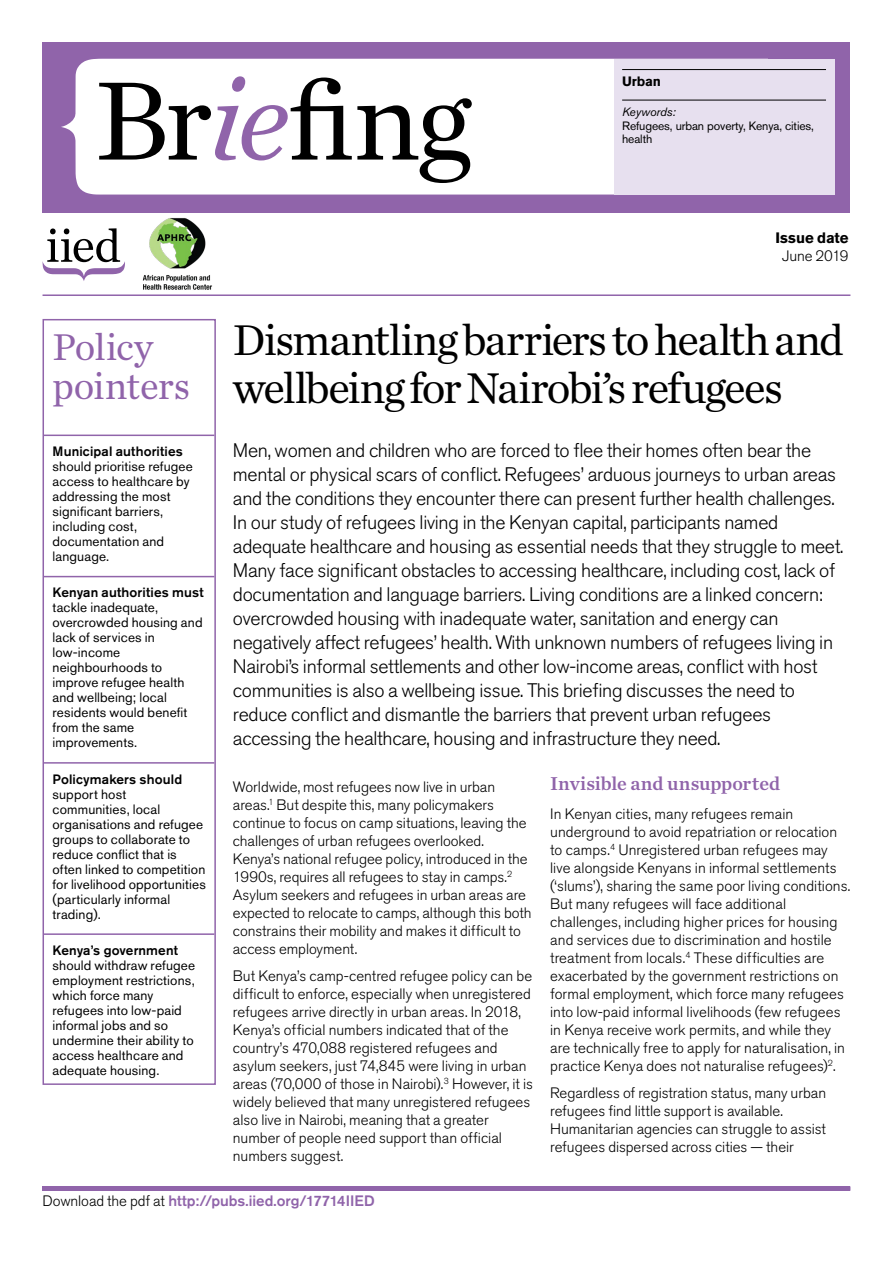
<style>
.page{position:relative;width:893px;height:1263px;background:#fff}
.page>*{position:absolute;margin:0;border:0;box-sizing:border-box;transform-origin:0 0}
.IIED_briefing_Title{font:116.7px "Chronicle Text G1";color:#000}
.IIED_briefing_Title-2{font:45px/48px "Chronicle Text G1";letter-spacing:-.04em;color:#000}
.IIED_briefing_Policy{font:39px/39px "Chronicle Text G1";letter-spacing:-.015em;color:#9064aa}
.IIED_briefing_Summar{font:300 19.5px/24px "Akzidenz Grotesk BE";letter-spacing:-.015em;color:#000}
.IIED_briefing_Subhea{font:19.5px "Chronicle Text G1 Semi";letter-spacing:-.005em;color:#9064aa}
.IIED_briefing_Body_c{font:300 15px/18px "Akzidenz Grotesk BE";color:#000}
.IIED_briefing_Body_c-2{font:500 15px "Akzidenz Grotesk BE";letter-spacing:-.005em;color:#9064aa}
.IIED_briefing_Body_c-3{font:700 15px/18px "Akzidenz Grotesk BE";letter-spacing:-.005em;color:#000;text-align:center}
.IIED_briefing_Policy-2{font:13.5px/15px "Akzidenz Grotesk BE";letter-spacing:.01em;color:#000}
.t1{font:700 13.5px "Akzidenz Grotesk BE";letter-spacing:-.01em;color:#000}
.t2{font:12px/13.5px "Akzidenz Grotesk BE";letter-spacing:-.01em;color:#000}
.s1{font-style:italic;color:#9064aa}
.s2{font-style:italic}
.s3{font-weight:300}
.s4{font-weight:500}
.s5{font-weight:300;color:#000}
</style>
<div class="page">
<div style="left:43px;top:43px;width:807px;height:170px;background:#9064aa"></div>
<div style="left:61px;top:59px;width:553px;height:136px;background:#fff"></div>
<svg style="left:42px;top:228px;width:83px;height:53px"></svg>
<div style="left:614px;top:59px;width:220px;height:136px;background:#e7e0ef"></div>
<hr style="left:622px;top:69px;width:204px;height:1px;background:#000">
<hr style="left:622px;top:100px;width:204px;height:1px;background:#000">
<div style="left:43px;top:1186px;width:807px;height:5px;background:#9064aa"></div>
<hr style="left:44px;top:435px;width:170px;height:1px;background:#9064aa">
<hr style="left:44px;top:576px;width:170px;height:1px;background:#9064aa">
<hr style="left:44px;top:762px;width:170px;height:2px;background:#9064aa">
<hr style="left:44px;top:933px;width:170px;height:2px;background:#9064aa">
<div style="left:43px;top:319px;width:173px;height:766px;border:2px solid #9064aa"></div>
<hr style="left:43px;top:294px;width:807px;height:2px;background:#9064aa">
<img style="left:142px;top:218px;width:70px;height:72px">
<p class="IIED_briefing_Title" style="left:94px;top:32px;width:379px">Br<span class="s1">ie</span>fing</p>
<p class="t1" style="left:622px;top:73px;width:40px">Urban</p>
<p class="t2" style="left:622px;top:105px;width:193px"><span class="s2">Keywords:<br></span>Refugees, urban poverty, Kenya, cities,</p>
<p class="t2" style="left:622px;top:132px;width:32px">health</p>
<p class="IIED_briefing_Body_c-3" style="left:775px;top:229px;width:75px">Issue date<br><span class="s3">June 2019</span></p>
<p class="IIED_briefing_Policy" style="left:53px;top:325px;width:139px">Policy pointers</p>
<p class="IIED_briefing_Policy-2" style="left:53px;top:444px;width:142px"><span class="s4">Municipal authorities </span>should prioritise refugee access to healthcare by addressing the most significant barriers, including cost, documentation and language.</p>
<p class="IIED_briefing_Policy-2" style="left:53px;top:585px;width:153px"><span class="s4">Kenyan authorities must </span>tackle inadequate, overcrowded housing and lack of services in low-income neighbourhoods to improve refugee health and wellbeing; local residents would benefit from the same improvements.</p>
<p class="IIED_briefing_Policy-2" style="left:53px;top:771px;width:155px"><span class="s4">Policymakers should </span>support host communities, local organisations and refugee groups to collaborate to reduce conflict that is often linked to competition for livelihood opportunities (particularly informal trading).</p>
<p class="IIED_briefing_Policy-2" style="left:53px;top:942px;width:144px"><span class="s4">Kenya’s government </span>should withdraw refugee employment restrictions, which force many refugees into low-paid informal jobs and so undermine their ability to access healthcare and adequate housing.</p>
<p class="IIED_briefing_Title-2" style="left:233px;top:313px;width:612px">Dismantling barriers to health and wellbeing for Nairobi’s refugees</p>
<p class="IIED_briefing_Summar" style="left:233px;top:438px;width:612px">Men, women and children who are forced to flee their homes often bear the mental or physical scars of conflict. Refugees’ arduous journeys to urban areas and the conditions they encounter there can present further health challenges.<br>In our study of refugees living in the Kenyan capital, participants named adequate healthcare and housing as essential needs that they struggle to meet.<br>Many face significant obstacles to accessing healthcare, including cost, lack of documentation and language barriers. Living conditions are a linked concern: overcrowded housing with inadequate water, sanitation and energy can negatively affect refugees’ health. With unknown numbers of refugees living in Nairobi’s informal settlements and other low-income areas, conflict with host communities is also a wellbeing issue. This briefing discusses the need to reduce conflict and dismantle the barriers that prevent urban refugees accessing the healthcare, housing and infrastructure they need.</p>
<p class="IIED_briefing_Body_c" style="left:233px;top:778px;width:300px">Worldwide, most refugees now live in urban areas.<sup>1</sup> But despite this, many policymakers continue to focus on camp situations, leaving the challenges of urban refugees overlooked.<br>Kenya’s national refugee policy, introduced in the 1990s, requires all refugees to stay in camps.<sup>2<br></sup>Asylum seekers and refugees in urban areas are expected to relocate to camps, although this both constrains their mobility and makes it difficult to access employment.</p>
<p class="IIED_briefing_Body_c" style="left:233px;top:967px;width:302px">But Kenya’s camp-centred refugee policy can be difficult to enforce, especially when unregistered refugees arrive directly in urban areas. In 2018, Kenya’s official numbers indicated that of the country’s 470,088 registered refugees and asylum seekers, just 74,845 were living in urban areas (70,000 of those in Nairobi).<sup>3</sup> However, it is widely believed that many unregistered refugees also live in Nairobi, meaning that a greater number of people need support than official numbers suggest.</p>
<p class="IIED_briefing_Subhea" style="left:550px;top:768px;width:231px">Invisible and unsupported</p>
<p class="IIED_briefing_Body_c" style="left:550px;top:805px;width:302px">In Kenyan cities, many refugees remain underground to avoid repatriation or relocation to camps.<sup>4</sup> Unregistered urban refugees may live alongside Kenyans in informal settlements (‘slums’), sharing the same poor living conditions.<br>But many refugees will face additional challenges, including higher prices for housing and services due to discrimination and hostile treatment from locals.<sup>4</sup> These difficulties are exacerbated by the government restrictions on formal employment, which force many refugees into low-paid informal livelihoods (few refugees in Kenya receive work permits, and while they are technically free to apply for naturalisation, in practice Kenya does not naturalise refugees)<sup>2</sup>.</p>
<p class="IIED_briefing_Body_c" style="left:550px;top:1084px;width:277px">Regardless of registration status, many urban refugees find little support is available.<br>Humanitarian agencies can struggle to assist refugees dispersed across cities — their</p>
<p class="IIED_briefing_Body_c-2" style="left:43px;top:1192px;width:334px"><span class="s5">Download the pdf at</span> http://pubs.iied.org/17714IIED</p>
</div>
